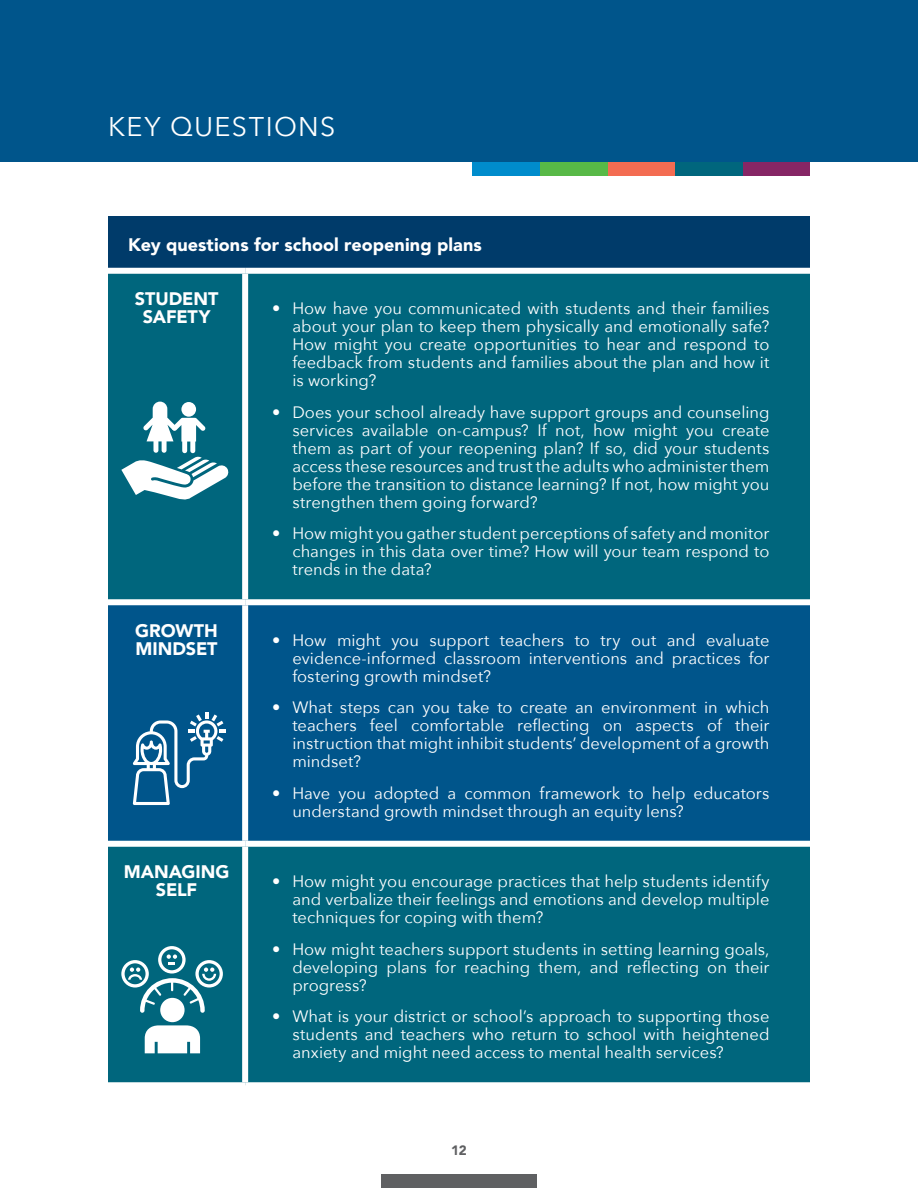
<style>
.page{position:relative;width:918px;height:1188px;background:#fff}
.page>*{position:absolute;margin:0;border:0;box-sizing:border-box;transform-origin:0 0}
.t1{font:27px "Avenir Next";letter-spacing:.05em;color:#fff}
.t2{font:900 18px/18px "Avenir";color:#fff;text-align:center}
.t3{font:16.5px/18px "Avenir Next";color:#fff;text-align:justify}
.t4{font:900 13.5px "Avenir";color:#5f6062}
</style>
<div class="page">
<div style="left:381px;top:1174px;width:156px;height:14px;background:#5f6062"></div>
<div style="left:742px;top:151px;width:68px;height:25px;background:#862665"></div>
<div style="left:675px;top:151px;width:67px;height:25px;background:#00667d"></div>
<div style="left:608px;top:151px;width:67px;height:25px;background:#f36c52"></div>
<div style="left:540px;top:151px;width:68px;height:25px;background:#58b947"></div>
<div style="left:472px;top:151px;width:68px;height:25px;background:#008ccc"></div>
<div style="left:0;top:0;width:918px;height:162px;background:#00558b"></div>
<div style="left:108px;top:216px;width:702px;height:55px;background:#003b6a"></div>
<div style="left:108px;top:274px;width:702px;height:808px;background:#00667d"></div>
<div style="left:108px;top:605px;width:702px;height:236px;background:#00558b"></div>
<div style="left:245px;top:268px;width:565px;height:6px;background:#fff"></div>
<div style="left:245px;top:599px;width:565px;height:6px;background:#fff"></div>
<div style="left:245px;top:841px;width:565px;height:6px;background:#fff"></div>
<div style="left:242px;top:274px;width:6px;height:325px;background:#fff"></div>
<div style="left:242px;top:605px;width:6px;height:236px;background:#fff"></div>
<div style="left:242px;top:847px;width:6px;height:235px;background:#fff"></div>
<div style="left:108px;top:268px;width:137px;height:6px;background:#fff"></div>
<div style="left:108px;top:599px;width:137px;height:6px;background:#fff"></div>
<div style="left:108px;top:841px;width:137px;height:6px;background:#fff"></div>
<svg style="left:133px;top:713px;width:92px;height:92px"></svg>
<div style="left:160px;top:998px;width:25px;height:24px;background:#fff;border-radius:50%"></div>
<svg style="left:145px;top:1025px;width:55px;height:28px"></svg>
<svg style="left:121px;top:946px;width:102px;height:67px"></svg>
<svg style="left:121px;top:402px;width:108px;height:99px"></svg>
<div style="left:181px;top:402px;width:15px;height:15px;background:#fff;border-radius:50%"></div>
<h1 class="t1" style="left:108px;top:104px;width:229px">KEY QUESTIONS</h1>
<p class="t2" style="left:128px;top:235px;width:355px">Key questions for school reopening plans</p>
<p class="t2" style="left:135px;top:290px;width:85px">STUDENT<br>SAFETY</p>
<p class="t3" style="left:292px;top:299px;width:479px;text-indent:-20px">• How have you communicated with students and their families about your plan to keep them physically and emotionally safe?<br>How might you create opportunities to hear and respond to feedback from students and families about the plan and how it is working?</p>
<p class="t3" style="left:292px;top:402px;width:479px;text-indent:-20px">• Does your school already have support groups and counseling services available on-campus? If not, how might you create them as part of your reopening plan? If so, did your students access these resources and trust the adults who administer them before the transition to distance learning? If not, how might you strengthen them going forward?</p>
<p class="t3" style="left:292px;top:524px;width:479px;text-indent:-20px">• How might you gather student perceptions of safety and monitor changes in this data over time? How will your team respond to trends in the data?</p>
<p class="t2" style="left:135px;top:621px;width:84px;text-align:left">GROWTH<br>MINDSET</p>
<p class="t3" style="left:292px;top:630px;width:479px;text-indent:-20px">• How might you support teachers to try out and evaluate evidence-informed classroom interventions and practices for fostering growth mindset?</p>
<p class="t3" style="left:292px;top:698px;width:479px;text-indent:-20px">• What steps can you take to create an environment in which teachers feel comfortable reflecting on aspects of their instruction that might inhibit students’ development of a growth mindset?</p>
<p class="t3" style="left:292px;top:783px;width:479px;text-indent:-20px">• Have you adopted a common framework to help educators understand growth mindset through an equity lens?</p>
<p class="t2" style="left:124px;top:863px;width:107px">MANAGING<br>SELF</p>
<p class="t3" style="left:292px;top:872px;width:479px;text-indent:-20px">• How might you encourage practices that help students identify and verbalize their feelings and emotions and develop multiple techniques for coping with them?</p>
<p class="t3" style="left:292px;top:939px;width:479px;text-indent:-20px">• How might teachers support students in setting learning goals, developing plans for reaching them, and reflecting on their progress?</p>
<p class="t3" style="left:292px;top:1007px;width:479px;text-indent:-20px">• What is your district or school’s approach to supporting those students and teachers who return to school with heightened anxiety and might need access to mental health services?</p>
<p class="t4" style="left:451px;top:1142px;width:17px">12</p>
</div>
